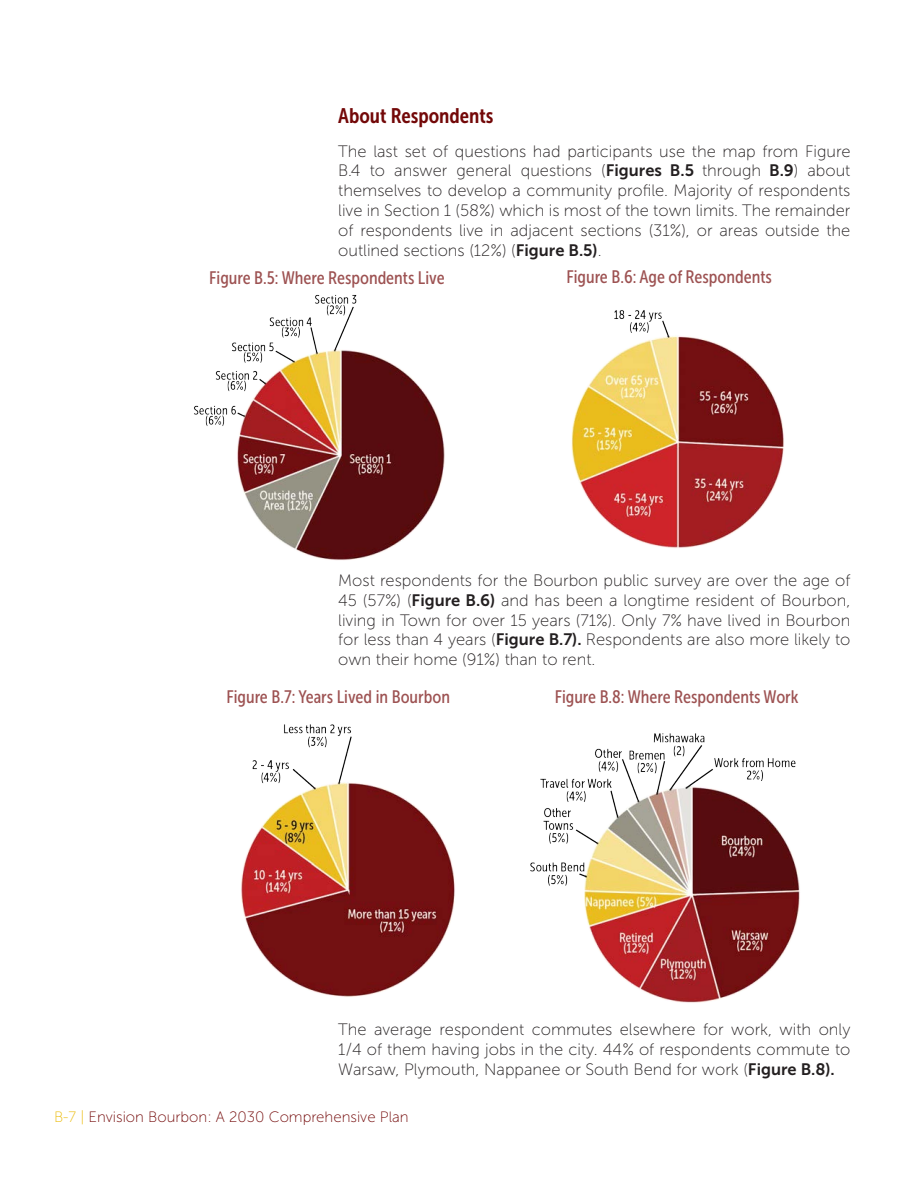
<style>
.page{position:relative;width:918px;height:1188px;background:#fff}
.page>*{position:absolute;margin:0;border:0;box-sizing:border-box;transform-origin:0 0}
.txt_Sub-Header{font:21px "Museo Sans Cond 700";color:#730808}
.figure_title{font:18px "Museo Sans Cond 500";color:#9d5252}
.aText{font:16.5px/19.8px "Museo Sans 100";color:#231f20;text-align:justify}
.t1{font:15px "Museo Sans 100";color:#730808}
.s1{font-family:"Museo Sans 700"}
.s2{color:#ebbc0f}
</style>
<div class="page">
<img style="left:571px;top:310px;width:213px;height:238px">
<img style="left:194px;top:294px;width:251px;height:266px">
<img style="left:241px;top:724px;width:214px;height:273px">
<img style="left:530px;top:733px;width:270px;height:270px">
<p class="txt_Sub-Header" style="left:338px;top:104px;width:157px">About Respondents</p>
<p class="aText" style="left:338px;top:141px;width:514px">The last set of questions had participants use the map from Figure B.4 to answer general questions (<span class="s1">Figures B.5</span> through <span class="s1">B.9</span>) about themselves to develop a community profile. Majority of respondents live in Section 1 (58%) which is most of the town limits. The remainder of respondents live in adjacent sections (31%), or areas outside the outlined sections (12%) (<span class="s1">Figure B.5)</span>.</p>
<p class="figure_title" style="left:209px;top:267px;width:237px">Figure B.5: Where Respondents Live</p>
<p class="figure_title" style="left:566px;top:267px;width:207px">Figure B.6: Age of Respondents</p>
<p class="aText" style="left:338px;top:571px;width:514px">Most respondents for the Bourbon public survey are over the age of 45 (57%) (<span class="s1">Figure B.6)</span> and has been a longtime resident of Bourbon, living in Town for over 15 years (71%). Only 7% have lived in Bourbon for less than 4 years (<span class="s1">Figure B.7).</span> Respondents are also more likely to own their home (91%) than to rent.</p>
<p class="figure_title" style="left:226px;top:687px;width:225px">Figure B.7: Years Lived in Bourbon</p>
<p class="figure_title" style="left:555px;top:687px;width:245px">Figure B.8: Where Respondents Work</p>
<p class="aText" style="left:338px;top:1020px;width:514px">The average respondent commutes elsewhere for work, with only 1/4 of them having jobs in the city. 44% of respondents commute to Warsaw, Plymouth, Nappanee or South Bend for work (<span class="s1">Figure B.8).</span></p>
<p class="t1" style="left:54px;top:1109px;width:356px"><span class="s2">B-7 |</span> Envision Bourbon: A 2030 Comprehensive Plan</p>
</div>
